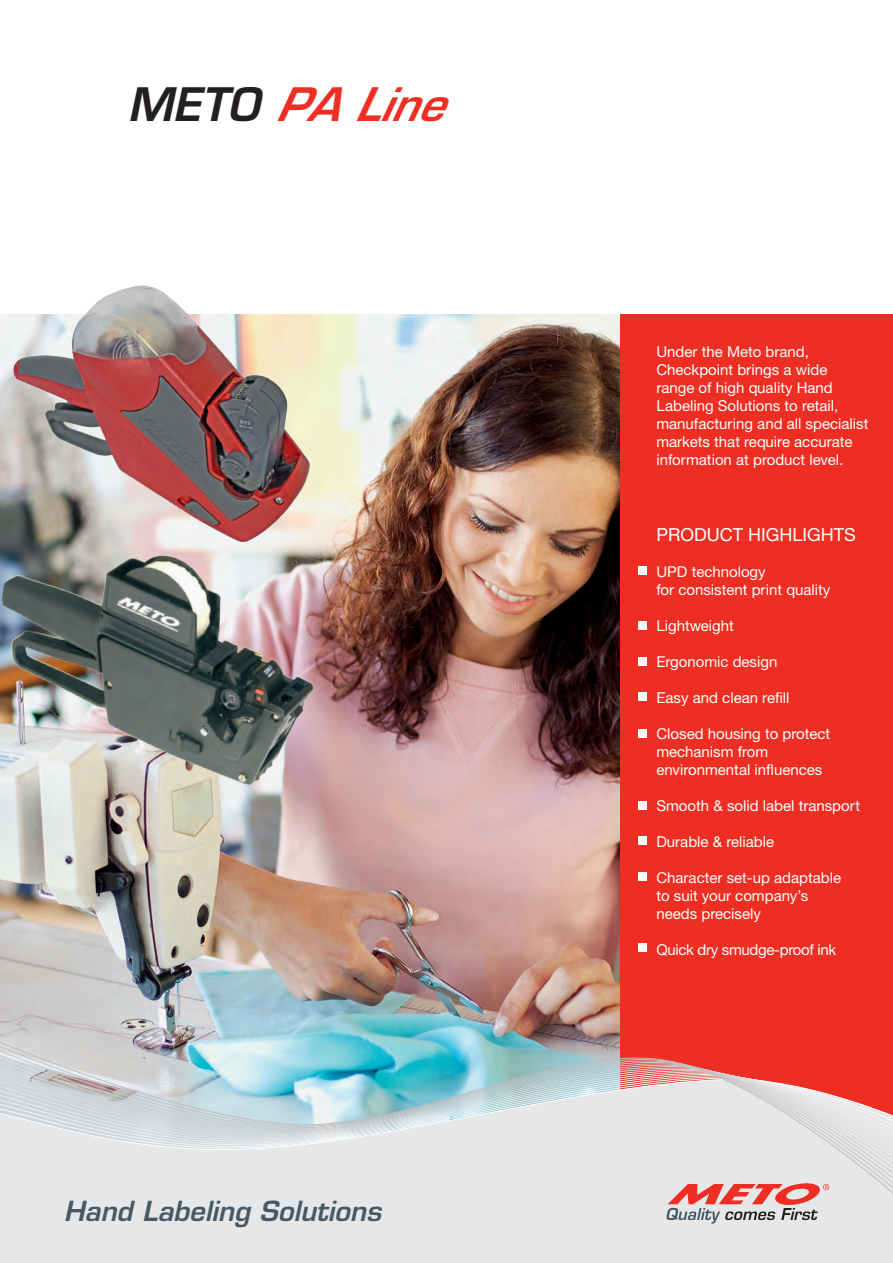
<style>
.page{position:relative;width:893px;height:1263px;background:#fff}
.page>*{position:absolute;margin:0;border:0;box-sizing:border-box;transform-origin:0 0}
.t1{font:italic 600 45px "Eurostile";color:#ee2e22}
.t2{font:italic 600 27px "Eurostile";color:#475865}
.t3{font:18px "Helvetica Neue CE";letter-spacing:.085em;color:#fff}
.t4{font:15px/18px "Helvetica Neue CE";color:#fff}
.t5{font:15px "Helvetica Neue CE";letter-spacing:-.02em;color:#fff}
.s1{color:#231f20}
</style>
<div class="page">
<img style="left:0;top:315px;width:621px;height:718px">
<div style="left:621px;top:315px;width:272px;height:948px;background:#ee2e22"></div>
<div style="left:638px;top:658px;width:8px;height:8px;background:#fff"></div>
<div style="left:638px;top:621px;width:8px;height:8px;background:#fff"></div>
<div style="left:638px;top:566px;width:8px;height:8px;background:#fff"></div>
<div style="left:0;top:1211px;width:893px;height:38px;background:#e6e7e9"></div>
<svg style="left:0;top:1033px;width:893px;height:178px;background:#d0cdd0"></svg>
<div style="left:0;top:1249px;width:893px;height:14px;background:#e6e7e9"></div>
<svg style="left:666px;top:1183px;width:163px;height:41px"></svg>
<img style="left:13px;top:285px;width:297px;height:239px">
<div style="left:638px;top:692px;width:8px;height:9px;background:#fff"></div>
<div style="left:638px;top:729px;width:8px;height:9px;background:#fff"></div>
<div style="left:638px;top:801px;width:8px;height:8px;background:#fff"></div>
<div style="left:638px;top:837px;width:8px;height:8px;background:#fff"></div>
<div style="left:638px;top:872px;width:8px;height:9px;background:#fff"></div>
<div style="left:638px;top:944px;width:8px;height:8px;background:#fff"></div>
<img style="left:0;top:524px;width:342px;height:284px">
<h1 class="t1" style="left:128px;top:76px;width:330px"><span class="s1">METO</span> PALine</h1>
<h2 class="t2" style="left:64px;top:1194px;width:319px">Hand Labeling Solutions</h2>
<p class="t4" style="left:656px;top:343px;width:213px">Under the Meto brand,<br>Checkpoint brings a wide range of high quality Hand<br>Labeling Solutions to retail, manufacturing and all specialist markets that require accurate information at product level.</p>
<p class="t3" style="left:656px;top:523px;width:198px">Product Highlights</p>
<p class="t4" style="left:656px;top:562px;width:175px">UPD technology<br>for consistent print quality</p>
<p class="t4" style="left:656px;top:616px;width:79px">Lightweight</p>
<p class="t4" style="left:656px;top:652px;width:122px">Ergonomic design</p>
<p class="t4" style="left:656px;top:688px;width:135px">Easy and clean refill</p>
<p class="t4" style="left:656px;top:724px;width:175px">Closed housing to protect mechanism from environmental influences</p>
<p class="t4" style="left:656px;top:796px;width:205px">Smooth &amp; solid label transport</p>
<p class="t4" style="left:656px;top:832px;width:119px">Durable &amp; reliable</p>
<p class="t4" style="left:656px;top:868px;width:186px">Character set-up adaptable to suit your company’s needs precisely</p>
<p class="t5" style="left:656px;top:940px;width:181px">Quick dry smudge-proof ink</p>
</div>
